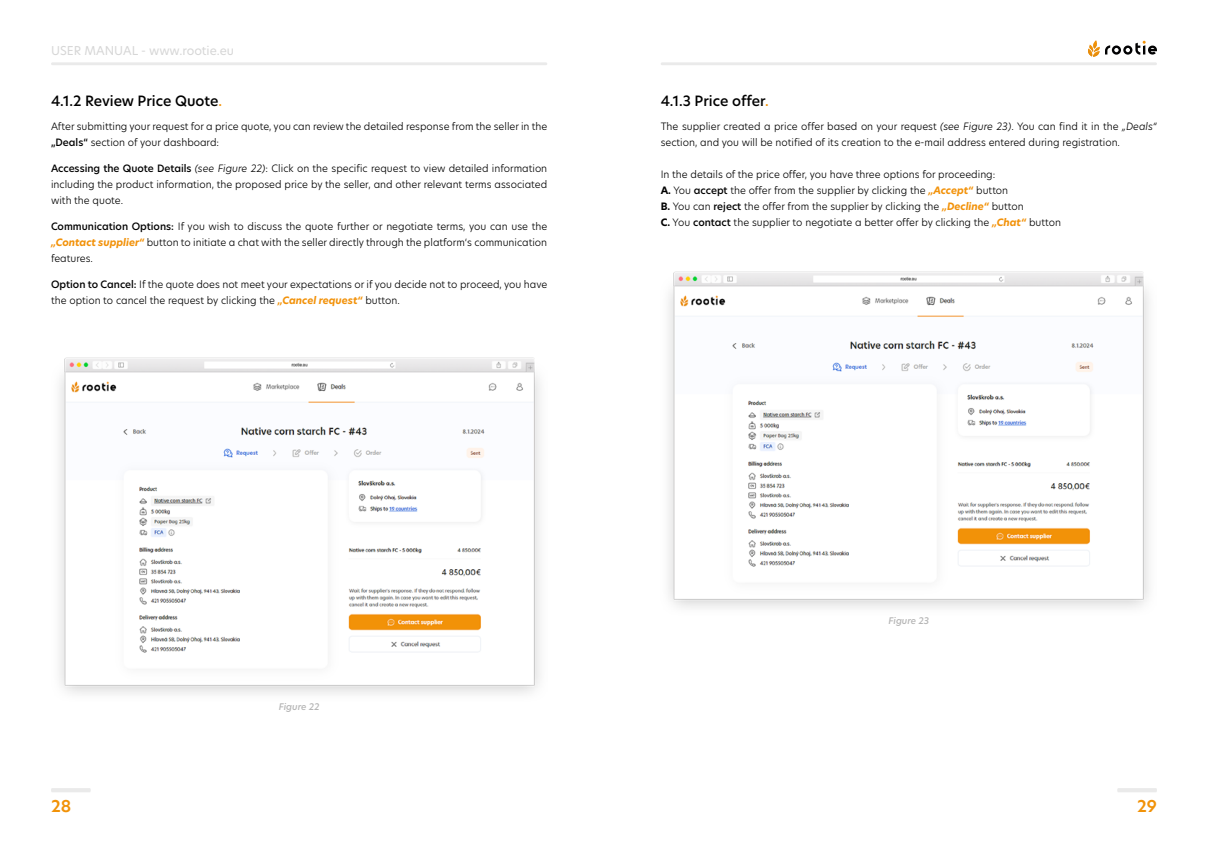
<style>
.page{position:relative;width:1208px;height:859px;background:#fff}
.page>*{position:absolute;margin:0;border:0;box-sizing:border-box;transform-origin:0 0}
.t1{font:600 16px "New Hero";color:#f19208}
.t2{font:500 14px "New Hero";color:#000}
.t3{font:12px "New Hero";color:#d6d6d6}
.t4{font:300 10px/16px "New Hero";color:#000}
.t5{font:italic 500 9px "New Hero";color:#b5b5b5}
.s1{color:#f19208}
.s2{font-weight:500}
.s3{font-style:italic}
.s4{font-weight:700;font-style:italic;color:#f2920a}
.s5{font-weight:700}
</style>
<div class="page">
<svg style="left:51px;top:788px;width:40px;height:4px"></svg>
<svg style="left:1117px;top:788px;width:40px;height:4px"></svg>
<hr style="left:51px;top:62px;width:496px;height:3px;background:#eaeaea">
<hr style="left:660px;top:62px;width:497px;height:3px;background:#eaeaea">
<svg style="left:1088px;top:40px;width:69px;height:17px"></svg>
<img style="left:59px;top:357px;width:481px;height:337px">
<img style="left:668px;top:271px;width:481px;height:337px">
<p class="t3" style="left:51px;top:42px;width:184px">USER MANUAL - www.rootie.eu</p>
<h2 class="t2" style="left:51px;top:92px;width:173px">4.1.2 Review Price Quote<span class="s1">.</span></h2>
<h2 class="t2" style="left:660px;top:92px;width:109px">4.1.3 Price offer<span class="s1">.</span></h2>
<p class="t4" style="left:51px;top:118px;width:498px">After submitting your request for a price quote, you can review the detailed response from the seller in the <span class="s2">„Deals“</span> section of your dashboard:</p>
<p class="t4" style="left:51px;top:160px;width:498px;text-align:justify"><span class="s2">Accessing the Quote Details</span> <span class="s3">(see Figure 22)</span>: Click on the specific request to view detailed information including the product information, the proposed price by the seller, and other relevant terms associated with the quote.</p>
<p class="t4" style="left:51px;top:218px;width:498px;text-align:justify"><span class="s2">Communication Options:</span> If you wish to discuss the quote further or negotiate terms, you can use the <span class="s4">„Contact supplier“</span> button to initiate a chat with the seller directly through the platform‘s communication features.</p>
<p class="t4" style="left:51px;top:276px;width:498px"><span class="s2">Option to Cancel:</span> If the quote does not meet your expectations or if you decide not to proceed, you have the option to cancel the request by clicking the <span class="s4">„Cancel request“</span> button.</p>
<p class="t4" style="left:660px;top:118px;width:498px">The supplier created a price offer based on your request <span class="s3">(see Figure 23)</span>. You can find it in the <span class="s3">„Deals“ </span>section, and you will be notified of its creation to the e-mail address entered during registration.</p>
<p class="t4" style="left:660px;top:166px;width:402px">In the details of the price offer, you have three options for proceeding:<br><span class="s5">A.</span> You <span class="s2">accept</span> the offer from the supplier by clicking the <span class="s4">„Accept“</span> button<br><span class="s5">B.</span> You can <span class="s2">reject</span> the offer from the supplier by clicking the <span class="s4">„Decline“</span> button<br><span class="s5">C.</span> You <span class="s2">contact</span> the supplier to negotiate a better offer by clicking the <span class="s4">„Chat“</span> button</p>
<p class="t5" style="left:279px;top:701px;width:42px">Figure 22</p>
<p class="t5" style="left:888px;top:615px;width:42px">Figure 23</p>
<h1 class="t1" style="left:51px;top:795px;width:22px">28</h1>
<h1 class="t1" style="left:1137px;top:795px;width:21px">29</h1>
</div>
